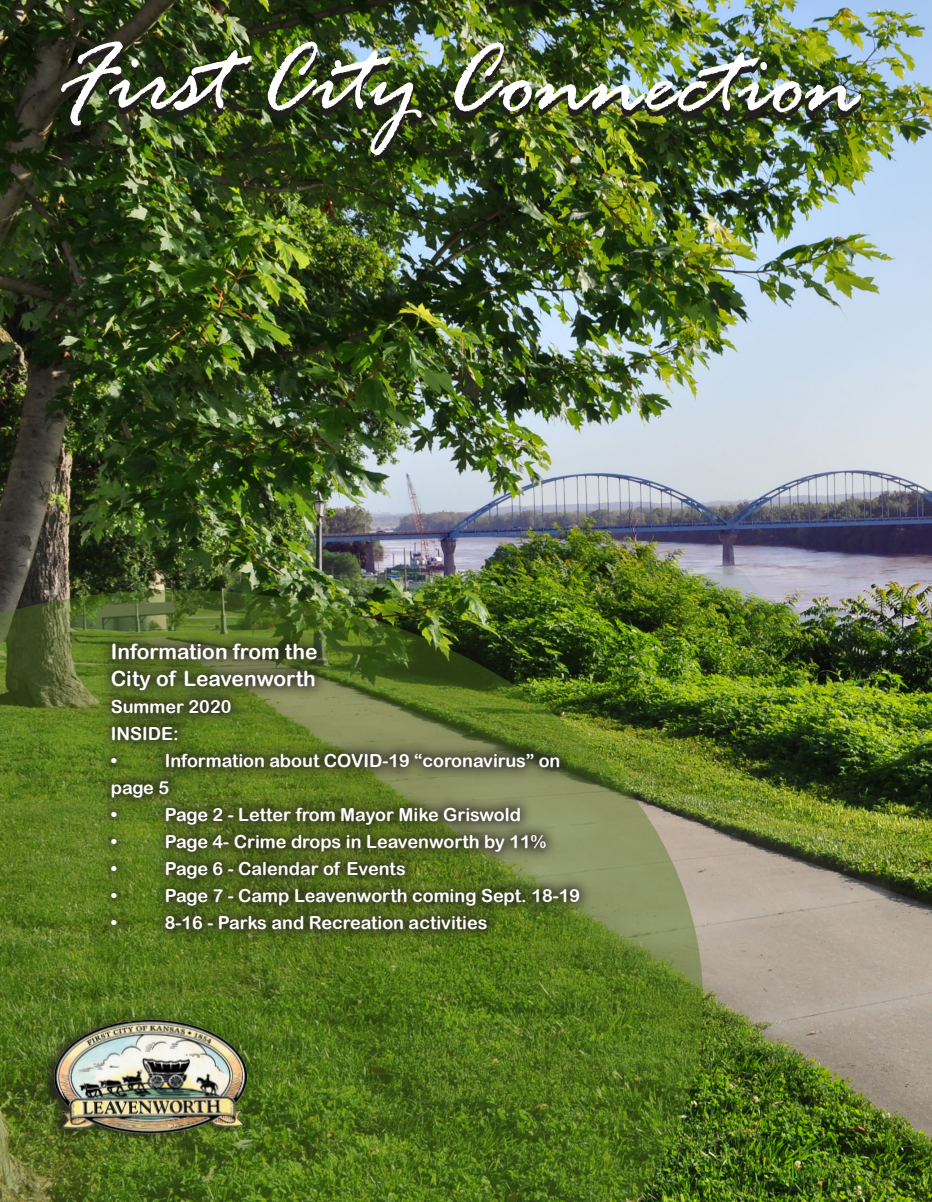
<style>
.page{position:relative;width:932px;height:1202px;background:#fff}
.page>*{position:absolute;margin:0;border:0;box-sizing:border-box;transform-origin:0 0}
.t1{font:italic 105px "Rage";letter-spacing:-.01em;color:#fff}
.t2{font:21px/27px "Arial Rounded MT Bold";color:#fff}
.t3{font:18px/27px "Arial Rounded MT Bold";color:#fff}
</style>
<div class="page">
<img style="left:0;top:0;width:932px;height:1202px">
<img style="left:0;top:590px;width:703px;height:612px">
<div style="left:40px;top:1012px;width:209px;height:130px;background:#231f20;opacity:.75"></div>
<img style="left:52px;top:1018px;width:195px;height:116px">
<div style="left:98px;top:630px;width:495px;height:313px;background:#231f20;opacity:.75"></div>
<img style="left:61px;top:48px;width:800px;height:114px">
<p class="t1" style="left:58px;top:25px;width:804px">First City Connection</p>
<p class="t2" style="left:111px;top:638px;width:208px">Information from the<br>City of Leavenworth</p>
<p class="t3" style="left:111px;top:693px;width:122px">Summer 2020</p>
<p class="t3" style="left:111px;top:720px;width:69px">INSIDE:</p>
<p class="t3" style="left:111px;top:747px;width:8px">•</p>
<p class="t3" style="left:111px;top:747px;width:451px;text-indent:54px">Information about COVID-19 “coronavirus” on page 5</p>
<p class="t3" style="left:111px;top:801px;width:8px">•</p>
<p class="t3" style="left:165px;top:801px;width:358px">Page 2 - Letter from Mayor Mike Griswold</p>
<p class="t3" style="left:111px;top:828px;width:8px">•</p>
<p class="t3" style="left:165px;top:828px;width:383px">Page 4- Crime drops in Leavenworth by 11%</p>
<p class="t3" style="left:111px;top:855px;width:8px">•</p>
<p class="t3" style="left:165px;top:855px;width:242px">Page 6 - Calendar of Events</p>
<p class="t3" style="left:111px;top:882px;width:8px">•</p>
<p class="t3" style="left:165px;top:882px;width:417px">Page 7 - Camp Leavenworth coming Sept. 18-19</p>
<p class="t3" style="left:111px;top:909px;width:8px">•</p>
<p class="t3" style="left:165px;top:909px;width:324px">8-16 - Parks and Recreation activities</p>
</div>
